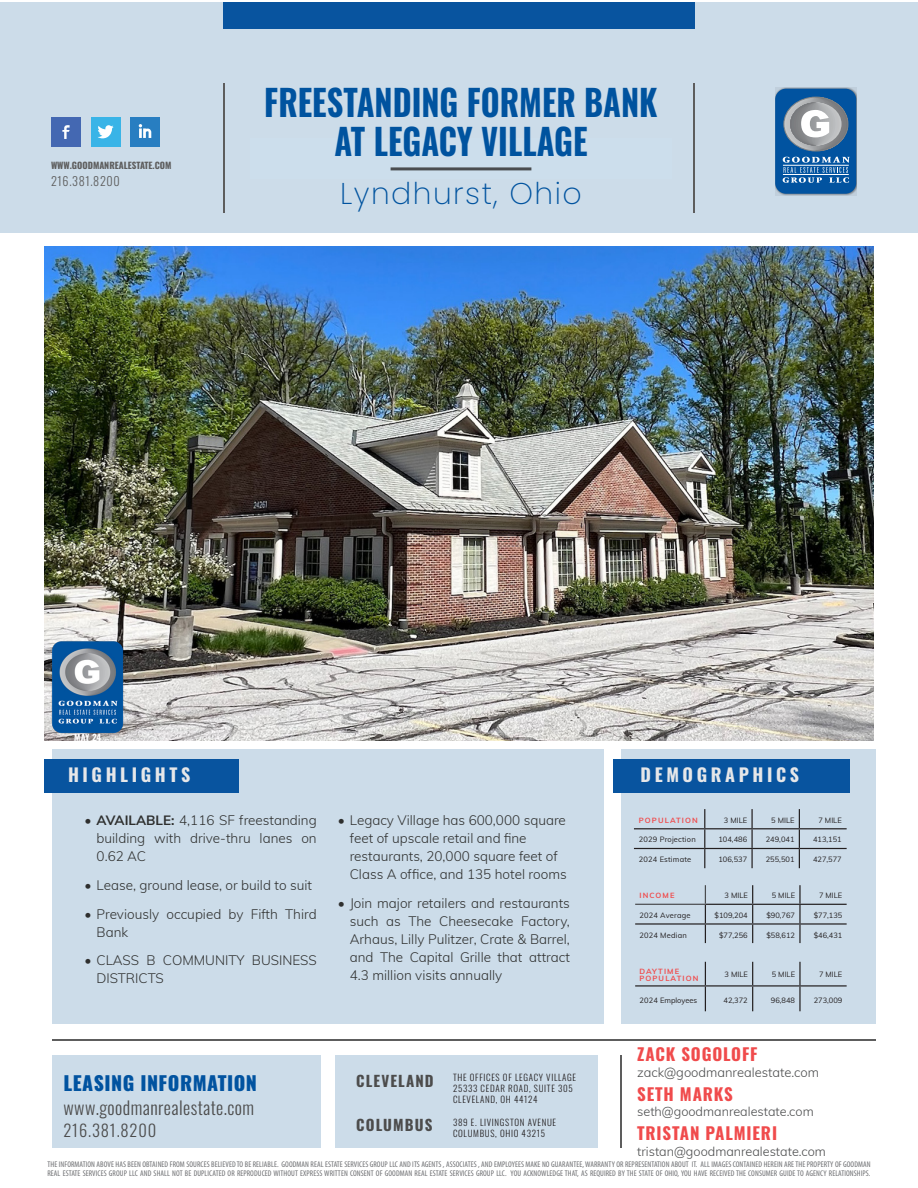
<style>
.page{position:relative;width:918px;height:1188px;background:#fff}
.page>*{position:absolute;margin:0;border:0;box-sizing:border-box;transform-origin:0 0}
.t1{font:700 36px "Oswald";color:#00539f;scale:.9 1}
.t2{font:200 30px "Poppins";letter-spacing:.05em;color:#00539f}
.t3{font:800 19.5px "Oswald";letter-spacing:.025em;color:#0153a0}
.t4{font:300 18px "Oswald";letter-spacing:.025em;color:#4c4c4c}
.t5{font:700 18px "Oswald";letter-spacing:.2em;color:#e6e7e9}
.t6{font:700 16.95px "Oswald";letter-spacing:.05em;color:#f04b4c}
.t7{font:300 16.5px "Oswald";letter-spacing:.05em;color:#4c4c4c}
.t8{font:700 15px "Oswald";letter-spacing:.075em;color:#4c4c4c}
.t9{font:300 13.5px/18px "Muli";color:#2e2f2e}
.t10{font:300 12.9px "Muli";color:#4a4b4c}
.t11{font:300 12.75px "Muli";color:#4a4b4c}
.t12{font:300 12.15px "Oswald";letter-spacing:.05em;color:#5d5d5d}
.t13{font:300 9px/10.8px "Oswald";letter-spacing:.075em;color:#231f20}
.t14{font:700 9px "Oswald";color:#5d5d5d}
.t15{font:700 9px "Oswald";color:#fff}
.t16{font:condensed 8.25px/9px "Myriad Pro";letter-spacing:.01em;color:#6c6d70}
.t17{font:7.5px "Muli";color:#231f20}
.t18{font:7.5px "Muli";letter-spacing:.025em;color:#231f20}
.t19{font:700 7.5px "Muli";letter-spacing:.15em;color:#f04b4c}
.s1{font-weight:700}
</style>
<div class="page">
<div style="left:52px;top:749px;width:552px;height:275px;background:#ccdce9"></div>
<div style="left:52px;top:1055px;width:269px;height:93px;background:#ccdce9"></div>
<hr style="left:620px;top:1055px;width:2px;height:93px;background:#5d5d5d">
<hr style="left:52px;top:1039px;width:823px;height:2px;background:#5d5d5d">
<div style="left:621px;top:749px;width:254px;height:275px;background:#ccdce9"></div>
<div style="left:335px;top:1055px;width:263px;height:93px;background:#ccdce9"></div>
<div style="left:45px;top:760px;width:194px;height:33px;background:#08549f"></div>
<div style="left:614px;top:760px;width:236px;height:33px;background:#08549f"></div>
<div style="left:0;top:2px;width:918px;height:231px;background:#ccdce9"></div>
<hr style="left:223px;top:83px;width:2px;height:130px;background:#5d5d5d">
<hr style="left:693px;top:83px;width:2px;height:130px;background:#5d5d5d">
<div style="left:223px;top:2px;width:472px;height:27px;background:#08549f"></div>
<svg style="left:775px;top:88px;width:81px;height:108px"></svg>
<div style="left:775px;top:89px;width:81px;height:105px;background:#0153a0;border-radius:11px"></div>
<svg style="left:783px;top:157px;width:67px;height:26px"></svg>
<hr style="left:783px;top:174px;width:66px;height:1px;background:#fff">
<hr style="left:783px;top:165px;width:66px;height:1px;background:#fff">
<svg style="left:790px;top:97px;width:58px;height:54px;background:#92a0ae"></svg>
<div style="left:784px;top:97px;width:64px;height:54px;border:1px solid #808284;border-radius:50%"></div>
<div style="left:51px;top:117px;width:30px;height:30px;background:#4468b2"></div>
<svg style="left:62px;top:125px;width:8px;height:14px"></svg>
<div style="left:91px;top:117px;width:29px;height:30px;background:#39b4e7"></div>
<svg style="left:98px;top:125px;width:16px;height:13px"></svg>
<div style="left:130px;top:117px;width:30px;height:30px;background:#287ec1"></div>
<svg style="left:139px;top:124px;width:12px;height:14px"></svg>
<img style="left:44px;top:246px;width:830px;height:495px">
<hr style="left:706px;top:904px;width:47px;height:1px;background:#231f20">
<hr style="left:753px;top:904px;width:47px;height:1px;background:#231f20">
<hr style="left:800px;top:904px;width:47px;height:1px;background:#231f20">
<hr style="left:635px;top:923px;width:70px;height:2px;background:#231f20">
<hr style="left:705px;top:923px;width:48px;height:2px;background:#231f20">
<hr style="left:753px;top:923px;width:47px;height:2px;background:#231f20">
<svg style="left:752px;top:885px;width:1px;height:58px"></svg>
<hr style="left:800px;top:923px;width:47px;height:2px;background:#231f20">
<svg style="left:799px;top:885px;width:2px;height:58px"></svg>
<svg style="left:705px;top:885px;width:1px;height:58px"></svg>
<hr style="left:635px;top:904px;width:71px;height:1px;background:#4a4c4f">
<hr style="left:634px;top:828px;width:71px;height:1px;background:#231f20">
<hr style="left:705px;top:828px;width:47px;height:1px;background:#231f20">
<hr style="left:752px;top:828px;width:47px;height:1px;background:#231f20">
<hr style="left:799px;top:828px;width:48px;height:1px;background:#231f20">
<hr style="left:634px;top:848px;width:71px;height:1px;background:#231f20">
<hr style="left:705px;top:848px;width:47px;height:1px;background:#231f20">
<svg style="left:704px;top:809px;width:1px;height:59px"></svg>
<hr style="left:752px;top:848px;width:47px;height:1px;background:#231f20">
<svg style="left:751px;top:809px;width:2px;height:59px"></svg>
<hr style="left:799px;top:848px;width:48px;height:1px;background:#231f20">
<svg style="left:799px;top:809px;width:1px;height:59px"></svg>
<hr style="left:799px;top:962px;width:2px;height:23px;background:#231f20">
<hr style="left:635px;top:985px;width:70px;height:2px;background:#231f20">
<hr style="left:705px;top:985px;width:48px;height:2px;background:#231f20">
<svg style="left:705px;top:962px;width:1px;height:49px"></svg>
<hr style="left:753px;top:985px;width:47px;height:2px;background:#231f20">
<svg style="left:752px;top:962px;width:1px;height:49px"></svg>
<hr style="left:800px;top:985px;width:47px;height:2px;background:#231f20">
<hr style="left:799px;top:987px;width:2px;height:24px;background:#231f20">
<hr style="left:391px;top:167px;width:140px;height:3px;background:#4a4c4f">
<img style="left:51px;top:639px;width:74px;height:95px">
<p class="t14" style="left:51px;top:161px;width:122px">WWW.GOODMANREALESTATE.COM</p>
<p class="t12" style="left:51px;top:171px;width:70px">216.381.8200</p>
<p class="t1" style="left:264px;top:84px;width:439px">FREESTANDING FORMER BANK</p>
<p class="t1" style="left:335px;top:123px;width:283px">AT LEGACY VILLAGE</p>
<p class="t2" style="left:340px;top:176px;width:243px">Lyndhurst, Ohio</p>
<p class="t15" style="left:74px;top:733px;width:28px">MAY 24</p>
<p class="t5" style="left:68px;top:766px;width:124px">HIGHLIGHTS</p>
<p class="t5" style="left:641px;top:766px;width:160px">DEMOGRAPHICS</p>
<p class="t9" style="left:97px;top:811px;width:222px;text-align:justify;text-indent:-12px"><span class="s1">• AVAILABLE:</span> 4,116 SF freestanding building with drive-thru lanes on 0.62 AC</p>
<p class="t9" style="left:85px;top:875px;width:229px">• Lease, ground lease, or build to suit</p>
<p class="t9" style="left:97px;top:904px;width:222px;text-indent:-12px">• Previously occupied by Fifth Third<br>Bank</p>
<p class="t9" style="left:97px;top:951px;width:222px;text-indent:-12px">• CLASS B COMMUNITY BUSINESS<br>DISTRICTS</p>
<p class="t9" style="left:350px;top:811px;width:219px;text-indent:-12px">• Legacy Village has 600,000 square feet of upscale retail and fine restaurants, 20,000 square feet of Class A office, and 135 hotel rooms</p>
<p class="t9" style="left:350px;top:893px;width:222px;text-align:justify;text-indent:-12px">• Join major retailers and restaurants such as The Cheesecake Factory, Arhaus, Lilly Pulitzer, Crate &amp; Barrel, and The Capital Grille that attract 4.3 million visits annually</p>
<p class="t19" style="left:639px;top:815px;width:60px">POPULATION</p>
<p class="t17" style="left:724px;top:815px;width:25px">3 MILE</p>
<p class="t17" style="left:771px;top:815px;width:25px">5 MILE</p>
<p class="t17" style="left:819px;top:815px;width:25px">7 MILE</p>
<p class="t18" style="left:639px;top:834px;width:58px">2029 Projection</p>
<p class="t17" style="left:718px;top:834px;width:30px">104,486</p>
<p class="t17" style="left:766px;top:834px;width:30px">249,041</p>
<p class="t17" style="left:813px;top:834px;width:30px">413,151</p>
<p class="t18" style="left:639px;top:854px;width:54px">2024 Estimate</p>
<p class="t17" style="left:718px;top:854px;width:30px">106,537</p>
<p class="t17" style="left:766px;top:854px;width:30px">255,501</p>
<p class="t17" style="left:813px;top:854px;width:30px">427,577</p>
<p class="t19" style="left:639px;top:890px;width:37px">INCOME</p>
<p class="t17" style="left:725px;top:890px;width:25px">3 MILE</p>
<p class="t17" style="left:772px;top:890px;width:25px">5 MILE</p>
<p class="t17" style="left:819px;top:890px;width:25px">7 MILE</p>
<p class="t18" style="left:639px;top:910px;width:53px">2024 Average</p>
<p class="t17" style="left:715px;top:910px;width:35px">$109,204</p>
<p class="t17" style="left:766px;top:910px;width:30px">$90,767</p>
<p class="t17" style="left:814px;top:910px;width:30px">$77,135</p>
<p class="t18" style="left:639px;top:929px;width:49px">2024 Median</p>
<p class="t17" style="left:719px;top:929px;width:30px">$77,256</p>
<p class="t17" style="left:766px;top:929px;width:30px">$58,612</p>
<p class="t17" style="left:814px;top:929px;width:30px">$46,431</p>
<p class="t19" style="left:639px;top:965px;width:41px">DAYTIME</p>
<p class="t19" style="left:639px;top:973px;width:60px">POPULATION</p>
<p class="t17" style="left:725px;top:969px;width:25px">3 MILE</p>
<p class="t17" style="left:772px;top:969px;width:25px">5 MILE</p>
<p class="t17" style="left:819px;top:969px;width:25px">7 MILE</p>
<p class="t17" style="left:639px;top:995px;width:59px">2024 Employees</p>
<p class="t17" style="left:724px;top:995px;width:26px">42,372</p>
<p class="t17" style="left:771px;top:995px;width:26px">96,848</p>
<p class="t17" style="left:814px;top:995px;width:30px">273,009</p>
<p class="t6" style="left:637px;top:1046px;width:122px">ZACK SOGOLOFF</p>
<p class="t10" style="left:637px;top:1063px;width:183px">zack@goodmanrealestate.com</p>
<p class="t6" style="left:637px;top:1085px;width:97px">SETH MARKS</p>
<p class="t11" style="left:637px;top:1102px;width:178px">seth@goodmanrealestate.com</p>
<p class="t6" style="left:637px;top:1125px;width:141px">TRISTAN PALMIERI</p>
<p class="t11" style="left:637px;top:1142px;width:190px">tristan@goodmanrealestate.com</p>
<p class="t13" style="left:453px;top:1071px;width:125px">THE OFFICES OF LEGACY VILLAGE<br>25333 CEDAR ROAD, SUITE 305<br>CLEVELAND, OH 44124</p>
<p class="t8" style="left:356px;top:1073px;width:79px">CLEVELAND</p>
<p class="t3" style="left:64px;top:1073px;width:195px">LEASING INFORMATION</p>
<p class="t4" style="left:64px;top:1092px;width:192px">www.goodmanrealestate.com</p>
<p class="t7" style="left:64px;top:1116px;width:94px">216.381.8200</p>
<p class="t13" style="left:453px;top:1116px;width:105px">389 E. LIVINGSTON AVENUE<br>COLUMBUS, OHIO 43215</p>
<p class="t8" style="left:356px;top:1117px;width:78px">COLUMBUS</p>
<p class="t16" style="left:47px;top:1160px;width:825px">THE INFORMATION ABOVE HAS BEEN OBTAINED FROM SOURCES BELIEVED TO BE RELIABLE. GOODMAN REAL ESTATE SERVICES GROUP LLC AND ITS AGENTS , ASSOCIATES , AND EMPLOYEES MAKE NO GUARANTEE, WARRANTY OR REPRESENTATION ABOUT IT. ALL IMAGES CONTAINED HEREIN ARE THE PROPERTY OF GOODMAN<br>REAL ESTATE SERVICES GROUP LLC AND SHALL NOT BE DUPLICATED OR REPRODUCED WITHOUT EXPRESS WRITTEN CONSENT OF GOODMAN REAL ESTATE SERVICES GROUP LLC. YOU ACKNOWLEDGE THAT, AS REQUIRED BY THE STATE OF OHIO, YOU HAVE RECEIVED THE CONSUMER GUIDE TO AGENCY RELATIONSHIPS.</p>
</div>
